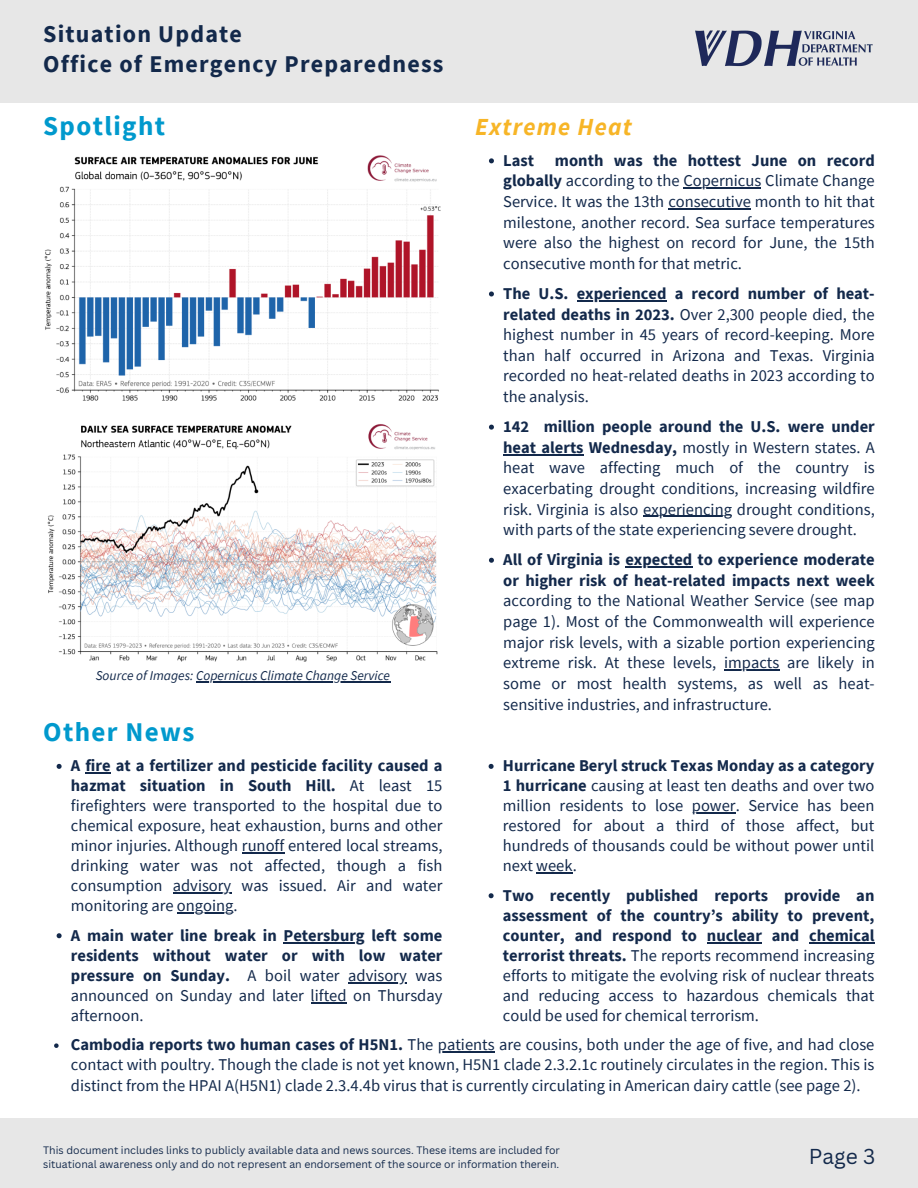
<style>
.page{position:relative;width:918px;height:1188px;background:#fff}
.page>*{position:absolute;margin:0;border:0;box-sizing:border-box;transform-origin:0 0}
.t1{font:700 27px "Source Sans Pro";letter-spacing:.05em;color:#0099cd}
.t2{font:italic 700 24.45px "Source Sans Pro";letter-spacing:.05em;color:#f7b527}
.t3{font:700 24px "Source Sans Pro";letter-spacing:.05em;color:#13294b}
.t4{font:21px "Canva Sans";color:#13294b}
.t5{font:16.5px/20.5px "Source Sans Pro";color:#13294b;text-align:justify}
.t6{font:700 16.5px/20px "Source Sans Pro";color:#13294b;text-align:right}
.t7{font:italic 13.5px "Source Sans Pro";color:#13294b}
.t8{font:10.5px "Canva Sans";color:#13294b}
.s1{font-weight:400}
.s2{font-weight:700}
</style>
<div class="page">
<div style="left:0;top:1119px;width:918px;height:69px;background:#e7e7e7"></div>
<div style="left:0;top:0;width:918px;height:103px;background:#e7e7e7"></div>
<img style="left:695px;top:30px;width:178px;height:37px">
<img style="left:47px;top:424px;width:391px;height:237px">
<img style="left:44px;top:155px;width:397px;height:246px">
<svg style="left:489px;top:158px;width:5px;height:5px"></svg>
<hr style="left:683px;top:188px;width:78px;height:1px;background:#13294b">
<hr style="left:668px;top:208px;width:83px;height:2px;background:#13294b">
<svg style="left:489px;top:291px;width:5px;height:5px"></svg>
<hr style="left:577px;top:300px;width:90px;height:1px;background:#13294b">
<svg style="left:489px;top:425px;width:5px;height:5px"></svg>
<hr style="left:503px;top:454px;width:81px;height:1px;background:#13294b">
<hr style="left:643px;top:516px;width:89px;height:1px;background:#13294b">
<svg style="left:489px;top:558px;width:5px;height:5px"></svg>
<hr style="left:625px;top:566px;width:67px;height:2px;background:#13294b">
<hr style="left:724px;top:670px;width:55px;height:1px;background:#13294b">
<hr style="left:196px;top:682px;width:194px;height:1px;background:#13294b">
<svg style="left:57px;top:764px;width:5px;height:5px"></svg>
<svg style="left:85px;top:773px;width:26px;height:1px"></svg>
<hr style="left:242px;top:853px;width:42px;height:1px;background:#13294b">
<hr style="left:173px;top:893px;width:58px;height:1px;background:#13294b">
<hr style="left:177px;top:913px;width:57px;height:1px;background:#13294b">
<svg style="left:57px;top:933px;width:5px;height:5px"></svg>
<hr style="left:284px;top:942px;width:81px;height:1px;background:#13294b">
<hr style="left:348px;top:982px;width:59px;height:1px;background:#13294b">
<hr style="left:311px;top:1002px;width:36px;height:1px;background:#13294b">
<svg style="left:489px;top:764px;width:5px;height:5px"></svg>
<hr style="left:692px;top:813px;width:44px;height:1px;background:#13294b">
<hr style="left:536px;top:873px;width:37px;height:1px;background:#13294b">
<svg style="left:489px;top:893px;width:5px;height:5px"></svg>
<hr style="left:707px;top:942px;width:55px;height:1px;background:#13294b">
<hr style="left:809px;top:942px;width:65px;height:1px;background:#13294b">
<svg style="left:54px;top:1043px;width:5px;height:5px"></svg>
<hr style="left:438px;top:1051px;width:57px;height:1px;background:#13294b">
<h1 class="t3" style="left:43px;top:18px;width:200px">Situation Update</h1>
<h1 class="t3" style="left:43px;top:48px;width:402px">Office of Emergency Preparedness</h1>
<p class="t1" style="left:43px;top:108px;width:123px">Spotlight</p>
<p class="t2" style="left:475px;top:110px;width:158px">Extreme Heat</p>
<p class="t6" style="left:503px;top:150px;width:32px">Last</p>
<p class="t6" style="left:503px;top:150px;width:373px;line-height:20.5px">month was the hottest June on record globally <span class="s1">according to the Copernicus Climate Change</span></p>
<p class="t5" style="left:503px;top:191px;width:373px">Service. It was the 13th consecutive month to hit that milestone, another record. Sea surface temperatures were also the highest on record for June, the 15th consecutive month for that metric.</p>
<p class="t6" style="left:503px;top:283px;width:67px">The U.S.</p>
<h1 class="t5" style="left:503px;top:283px;width:373px;text-indent:74px"><span class="s2">experienced a record number of heat&shy;related deaths in 2023.</span> Over 2,300 people died, the highest number in 45 years of record-keeping. More than half occurred in Arizona and Texas. Virginia recorded no heat-related deaths in 2023 according to the analysis.</h1>
<h1 class="t6" style="left:503px;top:416px;width:28px">142</h1>
<p class="t5" style="left:503px;top:416px;width:373px;text-indent:41px"><span class="s2">million people around the U.S. were under heat alerts Wednesday,</span> mostly in Western states. A heat wave affecting much of the country is exacerbating drought conditions, increasing wildfire risk. Virginia is also experiencing drought conditions,</p>
<p class="t5" style="left:503px;top:514px;width:373px;line-height:30px">with parts of the state experiencing severe drought.<br><span class="s2">All of Virginia is expected to experience moderate</span></p>
<p class="t5" style="left:503px;top:570px;width:373px"><span class="s2">or higher risk of heat-related impacts next week </span>according to the National Weather Service (see map page 1). Most of the Commonwealth will experience major risk levels, with a sizable portion experiencing extreme risk. At these levels,</p>
<p class="t5" style="left:503px;top:652px;width:373px;text-indent:221px">impacts are likely in some or most health systems, as well as heat&shy;sensitive industries, and infrastructure.</p>
<p class="t7" style="left:96px;top:667px;width:296px">Source of Images: Copernicus Climate Change Service</p>
<p class="t1" style="left:43px;top:714px;width:153px">Other News</p>
<p class="t5" style="left:71px;top:756px;width:373px;line-height:20px"><span class="s2">A fire at a fertilizer and pesticide facility caused a hazmat situation in South Hill.</span> At least 15 firefighters were transported to the hospital due to chemical exposure, heat exhaustion, burns and other minor injuries. Although runoff entered local streams, drinking water was not affected, though a fish consumption</p>
<p class="t5" style="left:503px;top:756px;width:373px;line-height:20px"><span class="s2">Hurricane Beryl struck Texas Monday as a category 1 hurricane</span> causing at least ten deaths and over two million residents to lose power. Service has been restored for about a third of those affect, but hundreds of thousands could be without power until next week.</p>
<p class="t5" style="left:503px;top:885px;width:373px;line-height:20px"><span class="s2">Two recently published reports provide an assessment of the country’s ability to prevent, counter, and respond to nuclear and chemical terrorist threats.</span> The reports recommend increasing efforts to mitigate the evolving risk of nuclear threats and reducing access to hazardous chemicals that could be used for chemical terrorism.</p>
<p class="t5" style="left:71px;top:1034px;width:805px"><span class="s2">Cambodia reports two human cases of H5N1.</span> The patients are cousins, both under the age of five, and had close contact with poultry. Though the clade is not yet known, H5N1 clade 2.3.2.1c routinely circulates in the region. This is distinct from the HPAI A(H5N1) clade 2.3.4.4b virus that is currently circulating in American dairy cattle (see page 2).</p>
<h3 class="t5" style="left:71px;top:876px;width:373px;line-height:20px;text-indent:102px">advisory was issued. Air and water monitoring are ongoing.</h3>
<p class="t6" style="left:71px;top:925px;width:373px;text-align:justify">A main water line break in Petersburg left some residents without water or with low water pressure on Sunday. <span class="s1">A boil water advisory was announced on Sunday and later lifted on Thursday afternoon.</span></p>
<p class="t8" style="left:43px;top:1143px;width:518px">This document includes links to publicly available data and news sources. These items are included for</p>
<p class="t8" style="left:43px;top:1157px;width:518px">situational awareness only and do not represent an endorsement of the source or information therein.</p>
<p class="t4" style="left:809px;top:1142px;width:68px">Page 3</p>
</div>
